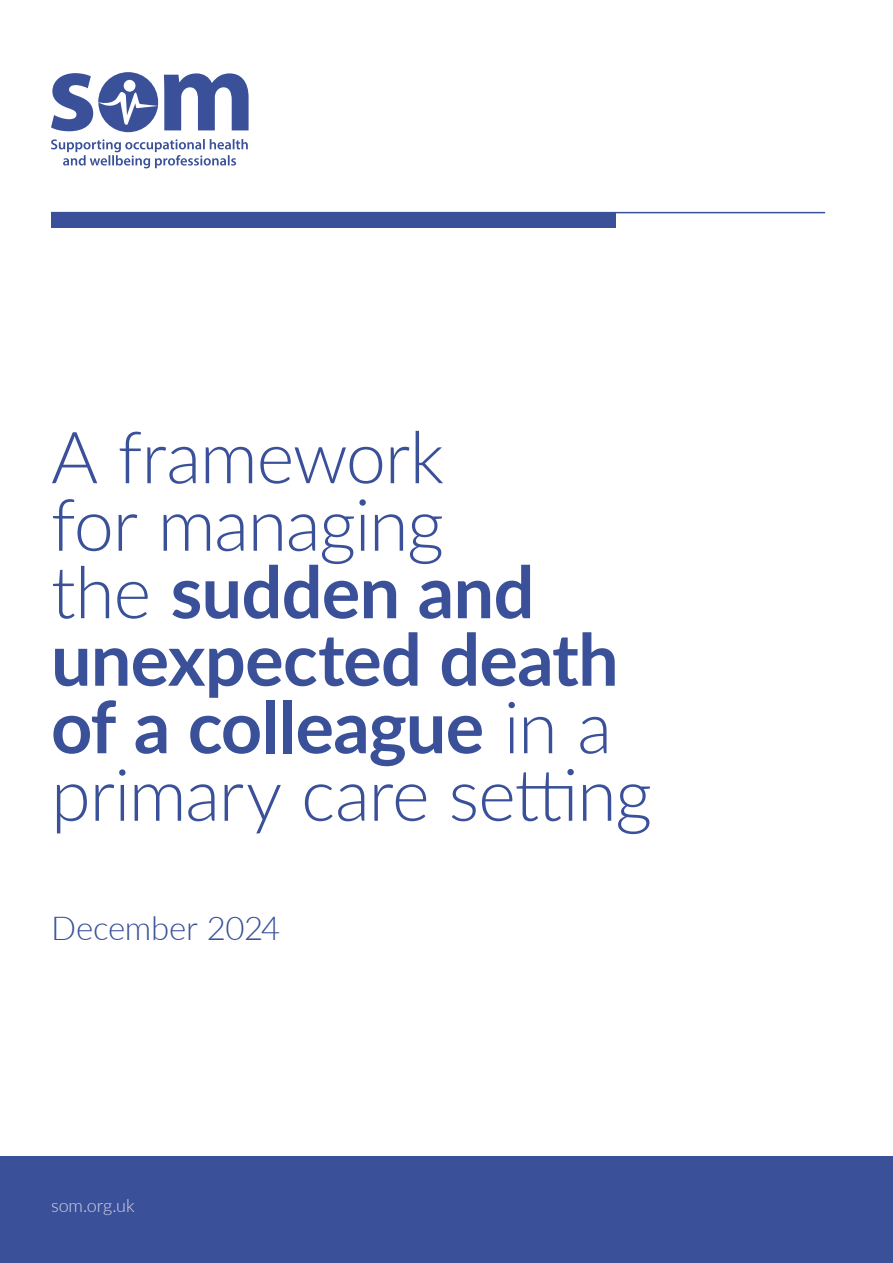
<style>
.page{position:relative;width:893px;height:1263px;background:#fff}
.page>*{position:absolute;margin:0;border:0;box-sizing:border-box;transform-origin:0 0}
.t1{font:300 72px/67.5px "Lato";letter-spacing:-.02em;color:#3a519a}
.t2{font:300 33px "Lato";letter-spacing:-.01em;color:#3a519a}
.t3{font:300 18px "Lato";letter-spacing:-.005em;color:#d3d4e8}
.s1{font-weight:700}
</style>
<div class="page">
<div style="left:0;top:1157px;width:893px;height:106px;background:#3a519a"></div>
<svg style="left:51px;top:139px;width:197px;height:29px"></svg>
<svg style="left:51px;top:72px;width:107px;height:60px"></svg>
<svg style="left:164px;top:73px;width:85px;height:57px"></svg>
<hr style="left:51px;top:212px;width:774px;height:1px;background:#3a519a">
<div style="left:51px;top:212px;width:564px;height:15px;background:#3a519a"></div>
<p class="t1" style="left:51px;top:421px;width:602px">A framework<br>for managing<br>the <span class="s1">sudden and unexpected death of a colleague</span> in a primary care setting</p>
<p class="t2" style="left:51px;top:905px;width:231px">December 2024</p>
<p class="t3" style="left:51px;top:1193px;width:85px">som.org.uk</p>
</div>
